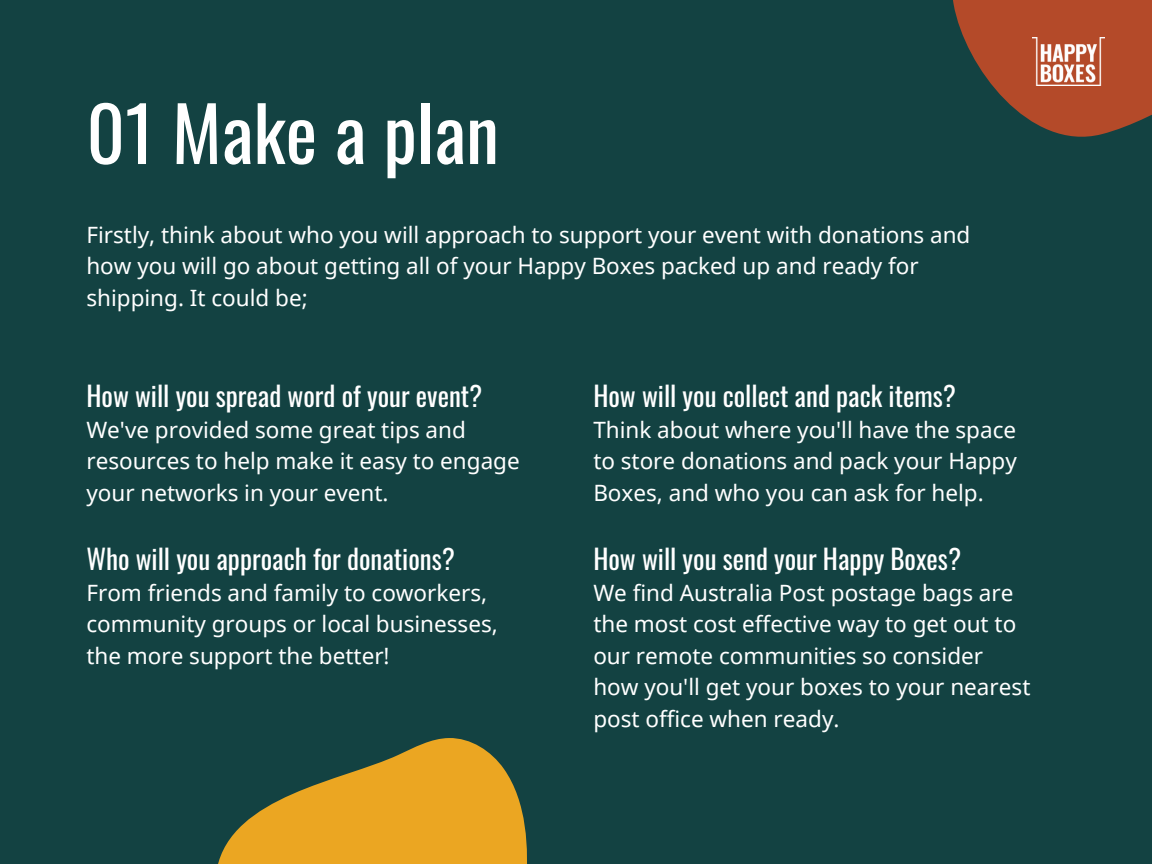
<style>
.page{position:relative;width:1152px;height:864px;background:#134242}
.page>*{position:absolute;margin:0;border:0;box-sizing:border-box;transform-origin:0 0}
.t1{font:75px "Oswald";color:#fff}
.t2{font:27px "Oswald";color:#fff}
.t3{font:22.5px/31.5px "Noto Sans";color:#fff}
</style>
<div class="page">
<svg style="left:953px;top:0;width:199px;height:137px"></svg>
<svg style="left:218px;top:738px;width:309px;height:126px"></svg>
<p class="t1" style="left:86px;top:75px;width:414px">01 Make a plan</p>
<p class="t3" style="left:86px;top:218px;width:886px">Firstly, think about who you will approach to support your event with donations and how you will go about getting all of your Happy Boxes packed up and ready for shipping. It could be;</p>
<p class="t2" style="left:86px;top:375px;width:397px">How will you spread word of your event?</p>
<p class="t3" style="left:86px;top:413px;width:435px">We've provided some great tips and resources to help make it easy to engage your networks in your event.</p>
<p class="t2" style="left:86px;top:538px;width:370px">Who will you approach for donations?</p>
<p class="t3" style="left:86px;top:576px;width:413px">From friends and family to coworkers, community groups or local businesses, the more support the better!</p>
<p class="t2" style="left:593px;top:375px;width:364px">How will you collect and pack items?</p>
<p class="t3" style="left:593px;top:413px;width:425px;text-align:justify">Think about where you'll have the space to store donations and pack your Happy Boxes, and who you can ask for help.</p>
<p class="t2" style="left:593px;top:538px;width:369px">How will you send your Happy Boxes?</p>
<p class="t3" style="left:593px;top:576px;width:439px">We find Australia Post postage bags are the most cost effective way to get out to our remote communities so consider how you'll get your boxes to your nearest post office when ready.</p>
</div>
